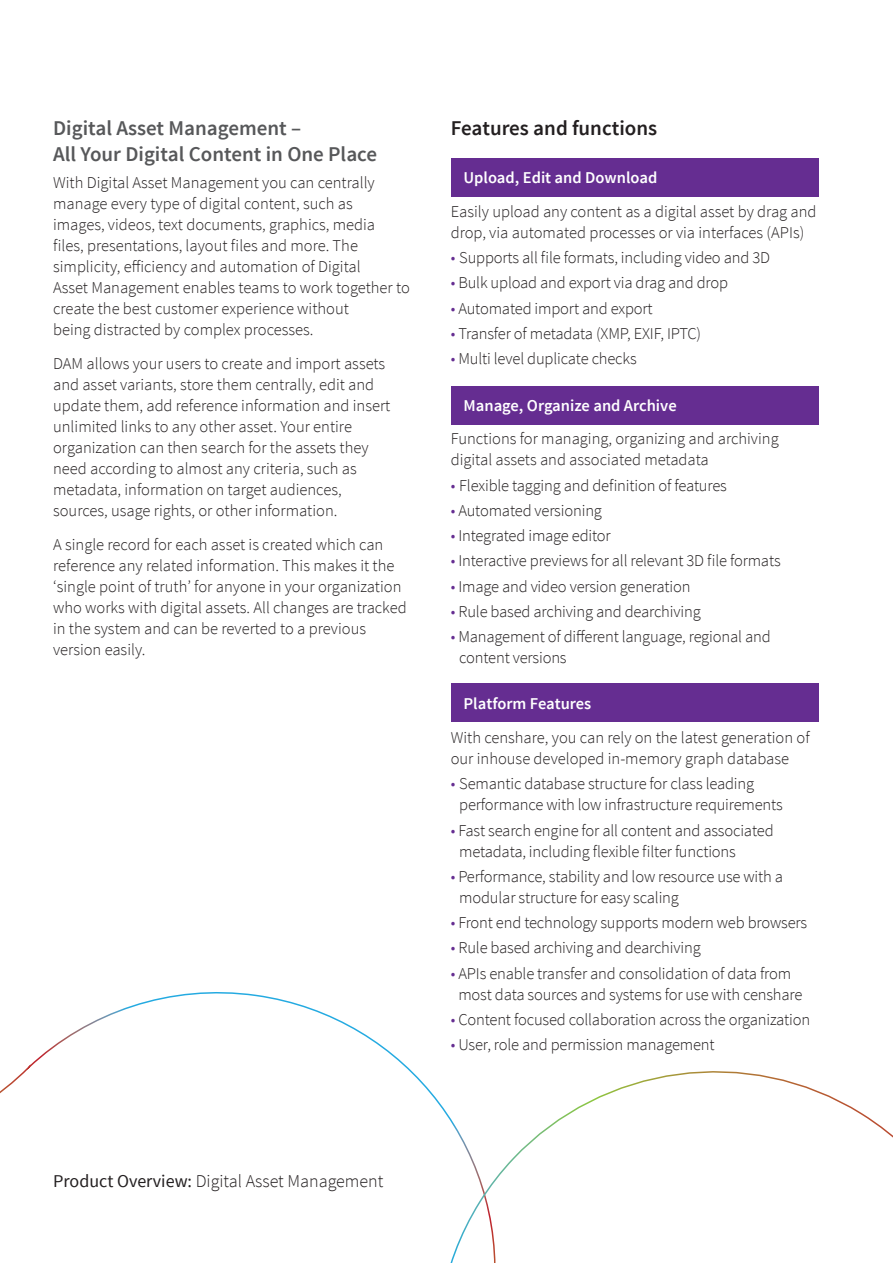
<style>
.page{position:relative;width:893px;height:1263px;background:#fff}
.page>*{position:absolute;margin:0;border:0;box-sizing:border-box;transform-origin:0 0}
.Body{font:600 21px/25.5px "Source Sans Pro";color:#57585a}
.Body-2{font:600 21px "Source Sans Pro";color:#231f20}
.Body-3{font:300 18px "Source Sans Pro";color:#231f20}
.Body-4{font:300 16.5px/21px "Source Sans Pro";letter-spacing:-.01em;color:#231f20}
.Body-5{font:600 16.5px "Source Sans Pro";color:#fff}
.s1{color:#652d91}
.s2{font-weight:400}
</style>
<div class="page">
<hr style="left:892px;top:0;width:1px;height:1263px;background:#25003d">
<svg style="left:0;top:992px;width:399px;height:102px"></svg>
<div style="left:451px;top:158px;width:368px;height:39px;background:#652d91"></div>
<div style="left:451px;top:386px;width:368px;height:38px;background:#652d91"></div>
<div style="left:451px;top:684px;width:368px;height:38px;background:#652d91"></div>
<svg style="left:399px;top:1043px;width:494px;height:220px"></svg>
<p class="Body" style="left:53px;top:116px;width:325px">Digital Asset Management –<br>All Your Digital Content in One Place</p>
<p class="Body-4" style="left:53px;top:172px;width:358px">With Digital Asset Management you can centrally manage every type of digital content, such as<br>images, videos, text documents, graphics, media files, presentations, layout files and more. The simplicity, efficiency and automation of Digital<br>Asset Management enables teams to work together to create the best customer experience without<br>being distracted by complex processes.</p>
<p class="Body-4" style="left:53px;top:353px;width:339px">DAM allows your users to create and import assets and asset variants, store them centrally, edit and update them, add reference information and insert unlimited links to any other asset. Your entire organization can then search for the assets they need according to almost any criteria, such as metadata, information on target audiences, sources, usage rights, or other information.</p>
<p class="Body-4" style="left:53px;top:534px;width:355px">A single record for each asset is created which can reference any related information. This makes it the ‘single point of truth’ for anyone in your organization who works with digital assets. All changes are tracked in the system and can be reverted to a previous version easily.</p>
<p class="Body-2" style="left:451px;top:115px;width:208px">Features and functions</p>
<p class="Body-5" style="left:463px;top:167px;width:195px">Upload, Edit and Download</p>
<p class="Body-4" style="left:451px;top:201px;width:367px">Easily upload any content as a digital asset by drag and drop, via automated processes or via interfaces (APIs)</p>
<p class="Body-4" style="left:451px;top:247px;width:321px"><span class="s1">•</span> Supports all file formats, including video and 3D</p>
<p class="Body-4" style="left:451px;top:273px;width:279px"><span class="s1">•</span> Bulk upload and export via drag and drop</p>
<p class="Body-4" style="left:451px;top:298px;width:203px"><span class="s1">•</span> Automated import and export</p>
<p class="Body-4" style="left:451px;top:323px;width:252px"><span class="s1">•</span> Transfer of metadata (XMP, EXIF, IPTC)</p>
<p class="Body-4" style="left:451px;top:348px;width:187px"><span class="s1">•</span> Multi level duplicate checks</p>
<p class="Body-5" style="left:463px;top:395px;width:215px">Manage, Organize and Archive</p>
<p class="Body-4" style="left:451px;top:428px;width:329px">Functions for managing, organizing and archiving digital assets and associated metadata</p>
<p class="Body-4" style="left:451px;top:475px;width:278px"><span class="s1">•</span> Flexible tagging and definition of features</p>
<p class="Body-4" style="left:451px;top:500px;width:153px"><span class="s1">•</span> Automated versioning</p>
<p class="Body-4" style="left:451px;top:525px;width:162px"><span class="s1">•</span> Integrated image editor</p>
<p class="Body-4" style="left:451px;top:550px;width:331px"><span class="s1">•</span> Interactive previews for all relevant 3D file formats</p>
<p class="Body-4" style="left:451px;top:576px;width:241px"><span class="s1">•</span> Image and video version generation</p>
<p class="Body-4" style="left:451px;top:601px;width:251px"><span class="s1">•</span> Rule based archiving and dearchiving</p>
<p class="Body-4" style="left:459px;top:626px;width:313px;text-indent:-9px"><span class="s1">•</span> Management of different language, regional and content versions</p>
<p class="Body-5" style="left:463px;top:693px;width:129px">Platform Features</p>
<p class="Body-4" style="left:451px;top:727px;width:360px">With censhare, you can rely on the latest generation of our inhouse developed in-memory graph database</p>
<p class="Body-4" style="left:459px;top:773px;width:325px;text-indent:-9px"><span class="s1">•</span> Semantic database structure for class leading performance with low infrastructure requirements</p>
<p class="Body-4" style="left:459px;top:820px;width:316px;text-indent:-9px"><span class="s1">•</span> Fast search engine for all content and associated metadata, including flexible filter functions</p>
<p class="Body-4" style="left:459px;top:866px;width:325px;text-indent:-9px"><span class="s1">•</span> Performance, stability and low resource use with a modular structure for easy scaling</p>
<p class="Body-4" style="left:451px;top:912px;width:358px"><span class="s1">•</span> Front end technology supports modern web browsers</p>
<p class="Body-4" style="left:451px;top:937px;width:251px"><span class="s1">•</span> Rule based archiving and dearchiving</p>
<p class="Body-4" style="left:458px;top:963px;width:346px;text-indent:-8px"><span class="s1">•</span> APIs enable transfer and consolidation of data from most data sources and systems for use with censhare</p>
<p class="Body-4" style="left:451px;top:1009px;width:361px"><span class="s1">•</span> Content focused collaboration across the organization</p>
<p class="Body-4" style="left:451px;top:1034px;width:265px"><span class="s1">•</span> User, role and permission management</p>
<p class="Body-3" style="left:53px;top:1170px;width:332px"><span class="s2">Product Overview:</span> Digital Asset Management</p>
</div>
